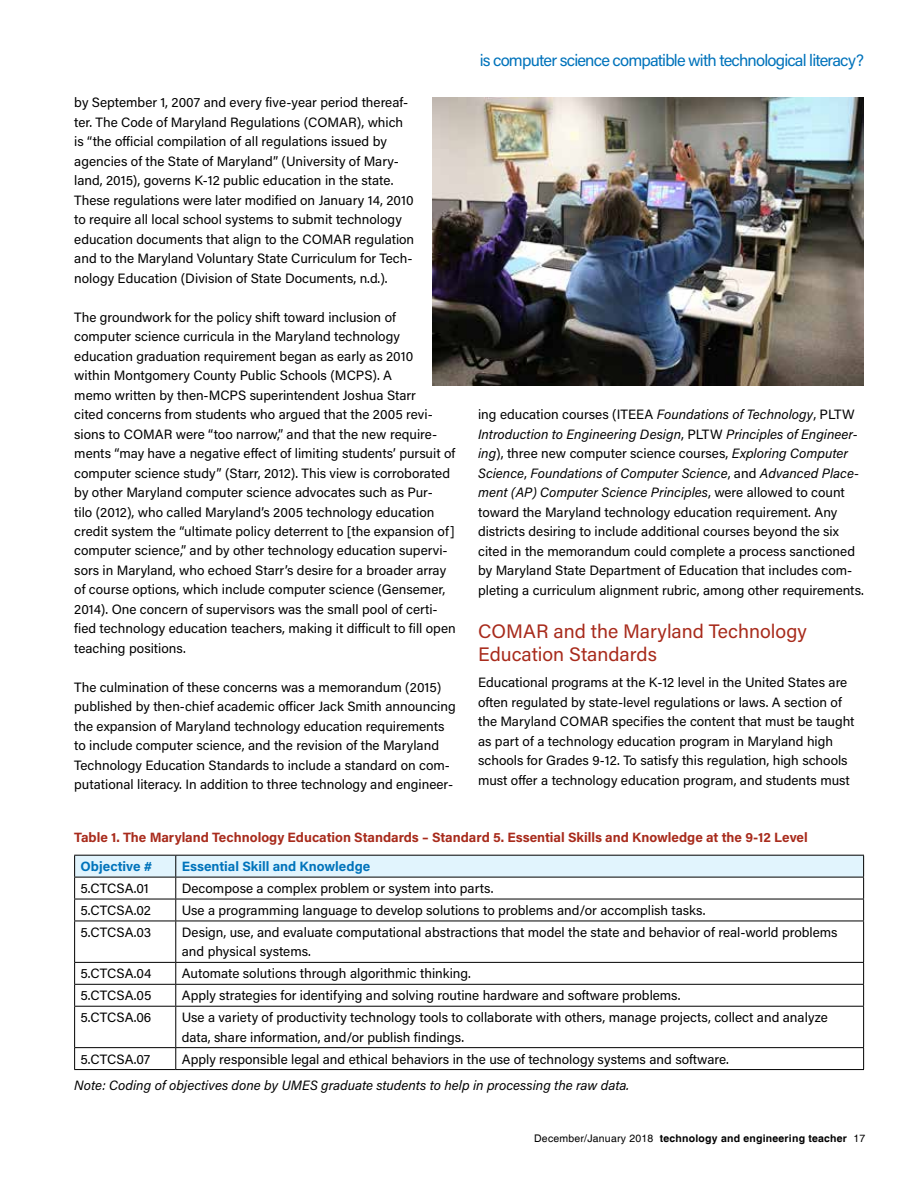
<style>
.page{position:relative;width:918px;height:1188px;background:#fff}
.page>*{position:absolute;margin:0;border:0;box-sizing:border-box;transform-origin:0 0}
.t1{font:19.5px/23.4px "Acumin Pro";color:#a82b1c}
.t2{font:16.5px "Acumin Pro";letter-spacing:-.05em;color:#0073bb}
.t3{font:13.5px/19.5px "Acumin Pro";color:#000}
.t4{font:700 13.5px "Acumin Pro";color:#a82b1c}
.t5{font:italic 13.5px "Acumin Pro";color:#000}
.t6{font:700 13.5px "Acumin Pro";color:#0073bb}
.t7{font:700 10.5px "Helvetica";letter-spacing:.02em;color:#000}
.s1{font-style:italic}
.s2{font-weight:400}
</style>
<div class="page">
<svg style="left:74px;top:855px;width:790px;height:66px"></svg>
<hr style="left:74px;top:921px;width:102px;height:1px;background:#000">
<hr style="left:74px;top:921px;width:1px;height:41px;background:#000">
<hr style="left:176px;top:921px;width:688px;height:1px;background:#000">
<hr style="left:175px;top:921px;width:1px;height:41px;background:#000">
<hr style="left:863px;top:921px;width:1px;height:41px;background:#000">
<hr style="left:74px;top:962px;width:102px;height:1px;background:#000">
<hr style="left:176px;top:962px;width:688px;height:1px;background:#000">
<hr style="left:74px;top:984px;width:102px;height:1px;background:#000">
<svg style="left:74px;top:963px;width:1px;height:43px"></svg>
<hr style="left:176px;top:984px;width:688px;height:1px;background:#000">
<svg style="left:175px;top:963px;width:1px;height:43px"></svg>
<svg style="left:863px;top:963px;width:1px;height:43px"></svg>
<hr style="left:74px;top:1006px;width:102px;height:1px;background:#000">
<hr style="left:74px;top:1007px;width:1px;height:40px;background:#000">
<hr style="left:176px;top:1006px;width:688px;height:1px;background:#000">
<hr style="left:175px;top:1007px;width:1px;height:40px;background:#000">
<hr style="left:863px;top:1007px;width:1px;height:40px;background:#000">
<hr style="left:74px;top:1047px;width:102px;height:1px;background:#000">
<svg style="left:74px;top:1048px;width:1px;height:21px"></svg>
<hr style="left:176px;top:1047px;width:688px;height:1px;background:#000">
<svg style="left:175px;top:1048px;width:1px;height:21px"></svg>
<svg style="left:863px;top:1048px;width:1px;height:21px"></svg>
<hr style="left:74px;top:1069px;width:102px;height:1px;background:#000">
<hr style="left:176px;top:1069px;width:688px;height:1px;background:#000">
<img style="left:432px;top:97px;width:432px;height:288px">
<p class="t3" style="left:74px;top:92px;width:342px">by September 1, 2007 and every five-year period thereaf&shy;ter. The Code of Maryland Regulations (COMAR), which is “the official compilation of all regulations issued by agencies of the State of Maryland” (University of Mary&shy;land, 2015), governs K-12 public education in the state.<br>These regulations were later modified on January 14, 2010 to require all local school systems to submit technology education documents that align to the COMAR regulation and to the Maryland Voluntary State Curriculum for Tech&shy;nology Education (Division of State Documents, n.d.).</p>
<p class="t3" style="left:74px;top:307px;width:383px">The groundwork for the policy shift toward inclusion of computer science curricula in the Maryland technology education graduation requirement began as early as 2010<br>within Montgomery County Public Schools (MCPS). A<br>memo written by then-MCPS superintendent Joshua Starr<br>cited concerns from students who argued that the 2005 revi&shy;sions to COMAR were “too narrow,” and that the new require&shy;ments “may have a negative effect of limiting students’ pursuit of computer science study” (Starr, 2012). This view is corroborated by other Maryland computer science advocates such as Pur-<br>tilo (2012), who called Maryland’s 2005 technology education credit system the “ultimate policy deterrent to [the expansion of] computer science,” and by other technology education supervi&shy;sors in Maryland, who echoed Starr’s desire for a broader array of course options, which include computer science (Gensemer, 2014). One concern of supervisors was the small pool of certi&shy;fied technology education teachers, making it difficult to fill open teaching positions.</p>
<p class="t3" style="left:74px;top:677px;width:383px">The culmination of these concerns was a memorandum (2015) published by then-chief academic officer Jack Smith announcing the expansion of Maryland technology education requirements to include computer science, and the revision of the Maryland Technology Education Standards to include a standard on com&shy;putational literacy. In addition to three technology and engineer-</p>
<p class="t2" style="left:480px;top:49px;width:386px">is computer science compatible with technological literacy?</p>
<p class="t3" style="left:478px;top:404px;width:387px">ing education courses (ITEEA <span class="s1">Foundations of Technology</span>, PLTW <span class="s1">Introduction to Engineering Design</span>, PLTW <span class="s1">Principles of Engineer&shy;ing</span>), three new computer science courses, <span class="s1">Exploring Computer Science</span>, <span class="s1">Foundations of Computer Science</span>, and <span class="s1">Advanced Place&shy;ment (AP) Computer Science Principles</span>, were allowed to count toward the Maryland technology education requirement. Any districts desiring to include additional courses beyond the six cited in the memorandum could complete a process sanctioned by Maryland State Department of Education that includes com&shy;pleting a curriculum alignment rubric, among other requirements.</p>
<h1 class="t1" style="left:478px;top:619px;width:330px">COMAR and the Maryland Technology<br>Education Standards</h1>
<p class="t3" style="left:478px;top:672px;width:378px">Educational programs at the K-12 level in the United States are often regulated by state-level regulations or laws. A section of the Maryland COMAR specifies the content that must be taught as part of a technology education program in Maryland high schools for Grades 9-12. To satisfy this regulation, high schools must offer a technology education program, and students must</p>
<p class="t4" style="left:74px;top:828px;width:735px">Table 1. The Maryland Technology Education Standards – Standard 5. Essential Skills and Knowledge at the 9-12 Level</p>
<p class="t6" style="left:81px;top:857px;width:73px">Objective #</p>
<p class="t6" style="left:182px;top:857px;width:190px">Essential Skill and Knowledge</p>
<p class="t3" style="left:81px;top:878px;width:70px">5.CTCSA.01</p>
<p class="t3" style="left:182px;top:878px;width:313px">Decompose a complex problem or system into parts.</p>
<p class="t3" style="left:81px;top:900px;width:72px">5.CTCSA.02</p>
<p class="t3" style="left:182px;top:900px;width:525px">Use a programming language to develop solutions to problems and/or accomplish tasks.</p>
<p class="t3" style="left:81px;top:922px;width:72px">5.CTCSA.03</p>
<p class="t3" style="left:182px;top:922px;width:657px">Design, use, and evaluate computational abstractions that model the state and behavior of real-world problems and physical systems.</p>
<p class="t3" style="left:81px;top:963px;width:72px">5.CTCSA.04</p>
<p class="t3" style="left:182px;top:963px;width:291px">Automate solutions through algorithmic thinking.</p>
<p class="t3" style="left:81px;top:985px;width:72px">5.CTCSA.05</p>
<p class="t3" style="left:182px;top:985px;width:500px">Apply strategies for identifying and solving routine hardware and software problems.</p>
<p class="t3" style="left:81px;top:1007px;width:72px">5.CTCSA.06</p>
<p class="t3" style="left:182px;top:1007px;width:647px">Use a variety of productivity technology tools to collaborate with others, manage projects, collect and analyze data, share information, and/or publish findings.</p>
<p class="t3" style="left:81px;top:1049px;width:71px">5.CTCSA.07</p>
<p class="t3" style="left:182px;top:1049px;width:549px">Apply responsible legal and ethical behaviors in the use of technology systems and software.</p>
<p class="t5" style="left:74px;top:1076px;width:557px">Note: Coding of objectives done by UMES graduate students to help in processing the raw data.</p>
<p class="t7" style="left:534px;top:1132px;width:333px"><span class="s2">December/January 2018</span> technology and engineering teacher <span class="s2">17</span></p>
</div>
